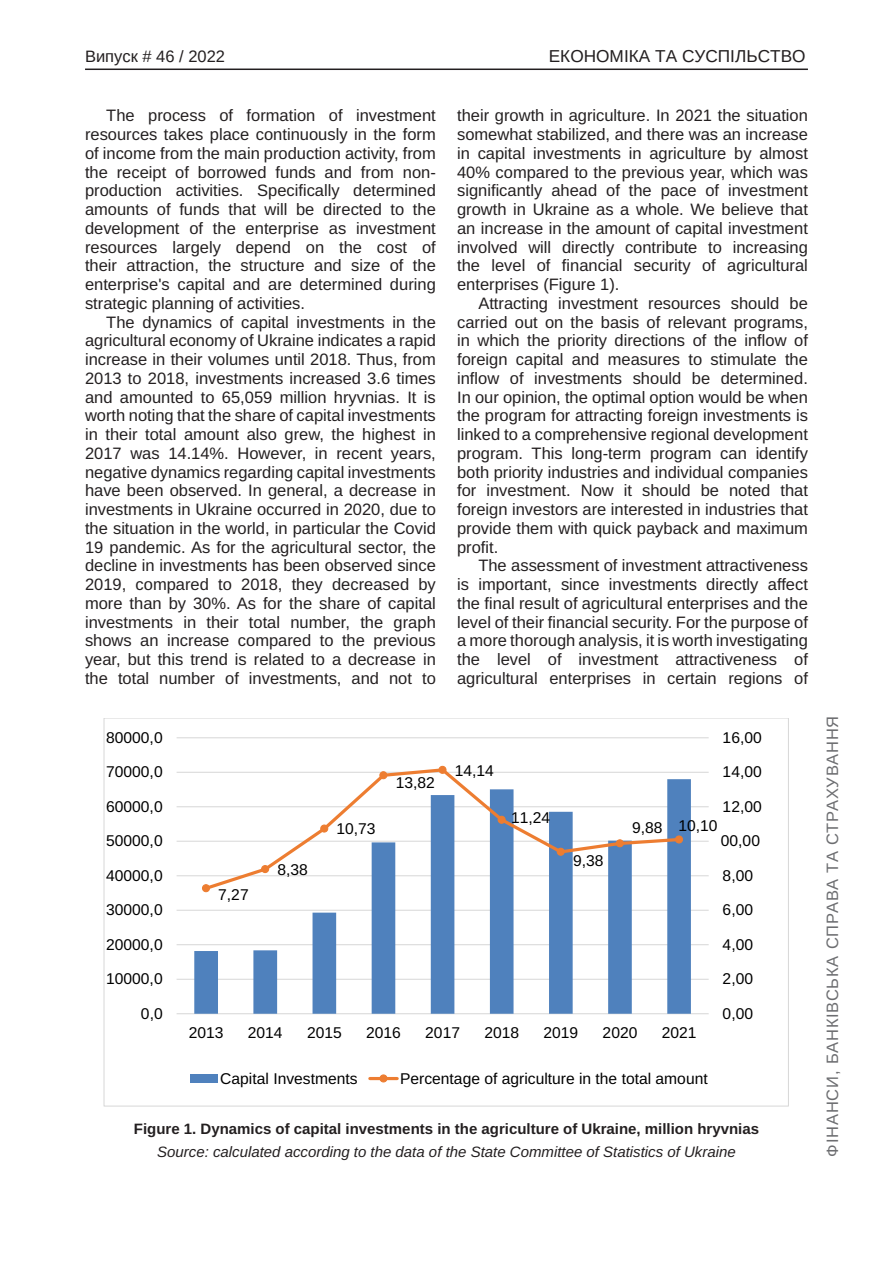
<style>
.page{position:relative;width:893px;height:1263px;background:#fff}
.page>*{position:absolute;margin:0;border:0;box-sizing:border-box;transform-origin:0 0}
.t1{font:17.25px "Arimo";color:#231f20}
.Текст_основной_G{font:16.5px/18.8px "Arimo";color:#231f20;text-align:justify}
.t2{font:16.5px "Arimo";letter-spacing:.05em;color:#6c6d70}
.t3{font:16.5px "Arimo";color:#231f20}
.t4{font:15.6px "Arimo Roman";color:#000}
.Рисунок_N{font:700 15px "Arimo";color:#231f20}
.Джерело{font:italic 15px "Arimo";color:#231f20}
.s1{font-family:"Arimo"}
</style>
<div class="page">
<hr style="left:85px;top:69px;width:723px;height:1px;background:#231f20">
<hr style="left:177px;top:1013px;width:532px;height:1px;background:#d9d9d9">
<hr style="left:177px;top:979px;width:532px;height:1px;background:#d9d9d9">
<hr style="left:177px;top:944px;width:532px;height:1px;background:#d9d9d9">
<hr style="left:177px;top:910px;width:532px;height:1px;background:#d9d9d9">
<hr style="left:177px;top:875px;width:532px;height:1px;background:#d9d9d9">
<hr style="left:177px;top:841px;width:532px;height:1px;background:#d9d9d9">
<hr style="left:177px;top:806px;width:532px;height:1px;background:#d9d9d9">
<hr style="left:177px;top:772px;width:532px;height:1px;background:#d9d9d9">
<hr style="left:177px;top:737px;width:532px;height:1px;background:#d9d9d9">
<svg style="left:194px;top:779px;width:497px;height:235px"></svg>
<svg style="left:202px;top:767px;width:480px;height:125px"></svg>
<div style="left:202px;top:885px;width:7px;height:7px;background:#ed7d31;border-radius:50%"></div>
<div style="left:202px;top:884px;width:8px;height:8px;border:1px solid #ed7d31;border-radius:50%"></div>
<div style="left:262px;top:865px;width:7px;height:7px;background:#ed7d31;border-radius:50%"></div>
<div style="left:261px;top:865px;width:8px;height:8px;border:1px solid #ed7d31;border-radius:50%"></div>
<div style="left:321px;top:825px;width:7px;height:7px;background:#ed7d31;border-radius:50%"></div>
<div style="left:320px;top:824px;width:8px;height:8px;border:1px solid #ed7d31;border-radius:50%"></div>
<div style="left:380px;top:772px;width:7px;height:7px;background:#ed7d31;border-radius:50%"></div>
<div style="left:379px;top:771px;width:8px;height:8px;border:1px solid #ed7d31;border-radius:50%"></div>
<div style="left:439px;top:766px;width:7px;height:7px;background:#ed7d31;border-radius:50%"></div>
<div style="left:438px;top:766px;width:8px;height:8px;border:1px solid #ed7d31;border-radius:50%"></div>
<div style="left:498px;top:816px;width:7px;height:7px;background:#ed7d31;border-radius:50%"></div>
<div style="left:498px;top:816px;width:8px;height:8px;border:1px solid #ed7d31;border-radius:50%"></div>
<div style="left:557px;top:848px;width:7px;height:7px;background:#ed7d31;border-radius:50%"></div>
<div style="left:557px;top:848px;width:8px;height:8px;border:1px solid #ed7d31;border-radius:50%"></div>
<div style="left:616px;top:840px;width:7px;height:7px;background:#ed7d31;border-radius:50%"></div>
<div style="left:616px;top:839px;width:8px;height:8px;border:1px solid #ed7d31;border-radius:50%"></div>
<div style="left:675px;top:836px;width:7px;height:7px;background:#ed7d31;border-radius:50%"></div>
<div style="left:675px;top:835px;width:8px;height:8px;border:1px solid #ed7d31;border-radius:50%"></div>
<div style="left:190px;top:1074px;width:27px;height:8px;background:#4f81bd"></div>
<hr style="left:370px;top:1077px;width:27px;height:3px;background:#ed7d31">
<div style="left:380px;top:1075px;width:7px;height:7px;background:#ed7d31;border-radius:50%"></div>
<div style="left:379px;top:1074px;width:8px;height:8px;border:1px solid #ed7d31;border-radius:50%"></div>
<p class="t3" style="left:85px;top:47px;width:142px">Випуск # 46 / 2022</p>
<p class="t1" style="left:549px;top:47px;width:258px">ЕКОНОМІКА ТА СУСПІЛЬСТВО</p>
<p class="Текст_основной_G" style="left:85px;top:106px;width:352px;text-indent:21px">The process of formation of investment resources takes place continuously in the form of income from the main production activity, from the receipt of borrowed funds and from non&shy;production activities. Specifically determined amounts of funds that will be directed to the development of the enterprise as investment resources largely depend on the cost of their attraction, the structure and size of the enterprise's capital and are determined during strategic planning of activities.</p>
<p class="Текст_основной_G" style="left:85px;top:313px;width:352px;text-indent:21px">The dynamics of capital investments in the agricultural economy of Ukraine indicates a rapid increase in their volumes until 2018. Thus, from 2013 to 2018, investments increased 3.6 times and amounted to 65,059 million hryvnias. It is worth noting that the share of capital investments in their total amount also grew, the highest in 2017 was 14.14%. However, in recent years, negative dynamics regarding capital investments have been observed. In general, a decrease in investments in Ukraine occurred in 2020, due to the situation in the world, in particular the Covid 19 pandemic. As for the agricultural sector, the decline in investments has been observed since 2019, compared to 2018, they decreased by more than by 30%. As for the share of capital investments in their total number, the graph shows an increase compared to the previous year, but this trend is related to a decrease in the total number of investments, and not to</p>
<p class="Текст_основной_G" style="left:457px;top:106px;width:352px">their growth in agriculture. In 2021 the situation somewhat stabilized, and there was an increase in capital investments in agriculture by almost 40% compared to the previous year, which was significantly ahead of the pace of investment growth in Ukraine as a whole. We believe that an increase in the amount of capital investment involved will directly contribute to increasing the level of financial security of agricultural enterprises (Figure 1).</p>
<p class="Текст_основной_G" style="left:457px;top:294px;width:352px;text-indent:21px">Attracting investment resources should be carried out on the basis of relevant programs, in which the priority directions of the inflow of foreign capital and measures to stimulate the inflow of investments should be determined.<br>In our opinion, the optimal option would be when the program for attracting foreign investments is linked to a comprehensive regional development program. This long-term program can identify both priority industries and individual companies for investment. Now it should be noted that foreign investors are interested in industries that provide them with quick payback and maximum profit.</p>
<p class="Текст_основной_G" style="left:457px;top:556px;width:352px;text-indent:21px">The assessment of investment attractiveness is important, since investments directly affect the final result of agricultural enterprises and the level of their financial security. For the purpose of a more thorough analysis, it is worth investigating the level of investment attractiveness of agricultural enterprises in certain regions of</p>
<p class="t4" style="left:106px;top:727px;width:58px">80000,0</p>
<p class="t4" style="left:723px;top:727px;width:41px">16,00</p>
<p class="t4" style="left:106px;top:761px;width:58px">70000,0</p>
<p class="t4" style="left:396px;top:772px;width:41px">13,82</p>
<p class="t4" style="left:455px;top:759px;width:41px">14,14</p>
<p class="t4" style="left:723px;top:761px;width:41px">14,00</p>
<p class="t4" style="left:106px;top:796px;width:58px">60000,0</p>
<p class="t4" style="left:106px;top:830px;width:58px">50000,0</p>
<p class="t4" style="left:337px;top:818px;width:41px">10,73</p>
<p class="t4" style="left:511px;top:806px;width:41px">11,24</p>
<p class="t4" style="left:723px;top:796px;width:41px">12,00</p>
<p class="t4" style="left:632px;top:816px;width:87px">9,88 10,1<span class="s1">0</span></p>
<p class="t4" style="left:721px;top:830px;width:41px"><span class="s1">00</span>,00</p>
<p class="t4" style="left:106px;top:865px;width:58px">40000,0</p>
<p class="t4" style="left:277px;top:859px;width:32px">8,38</p>
<p class="t4" style="left:573px;top:850px;width:32px">9,38</p>
<p class="t4" style="left:723px;top:865px;width:32px">8,00</p>
<p class="t4" style="left:218px;top:883px;width:32px">7,27</p>
<p class="t4" style="left:106px;top:899px;width:58px">30000,0</p>
<p class="t4" style="left:723px;top:899px;width:32px">6,00</p>
<p class="t4" style="left:106px;top:934px;width:58px">20000,0</p>
<p class="t4" style="left:723px;top:933px;width:32px">4,00</p>
<p class="t4" style="left:106px;top:968px;width:58px">10000,0</p>
<p class="t4" style="left:723px;top:968px;width:32px">2,00</p>
<p class="t4" style="left:141px;top:1003px;width:23px">0,0</p>
<p class="t4" style="left:723px;top:1002px;width:32px">0,00</p>
<p class="t4" style="left:189px;top:1022px;width:36px">2013</p>
<p class="t4" style="left:248px;top:1022px;width:36px">2014</p>
<p class="t4" style="left:307px;top:1022px;width:36px">2015</p>
<p class="t4" style="left:366px;top:1022px;width:36px">2016</p>
<p class="t4" style="left:425px;top:1022px;width:36px">2017</p>
<p class="t4" style="left:484px;top:1022px;width:36px">2018</p>
<p class="t4" style="left:543px;top:1022px;width:36px">2019</p>
<p class="t4" style="left:603px;top:1022px;width:36px">2020</p>
<p class="t4" style="left:662px;top:1022px;width:36px">2021</p>
<p class="t4" style="left:220px;top:1067px;width:139px">Capital Investments</p>
<p class="t4" style="left:400px;top:1067px;width:309px">Percentage of agriculture in the total amount</p>
<p class="Рисунок_N" style="left:134px;top:1118px;width:627px">Figure 1. Dynamics of capital investments in the agriculture of Ukraine, million hryvnias</p>
<p class="Джерело" style="left:157px;top:1141px;width:580px">Source: calculated according to the data of the State Committee of Statistics of Ukraine</p>
<p class="t2" style="left:823px;top:1157px;width:442px;rotate:-90deg">ФІНАНСИ, БАНКІВСЬКА СПРАВА ТА СТРАХУВАННЯ</p>
</div>
